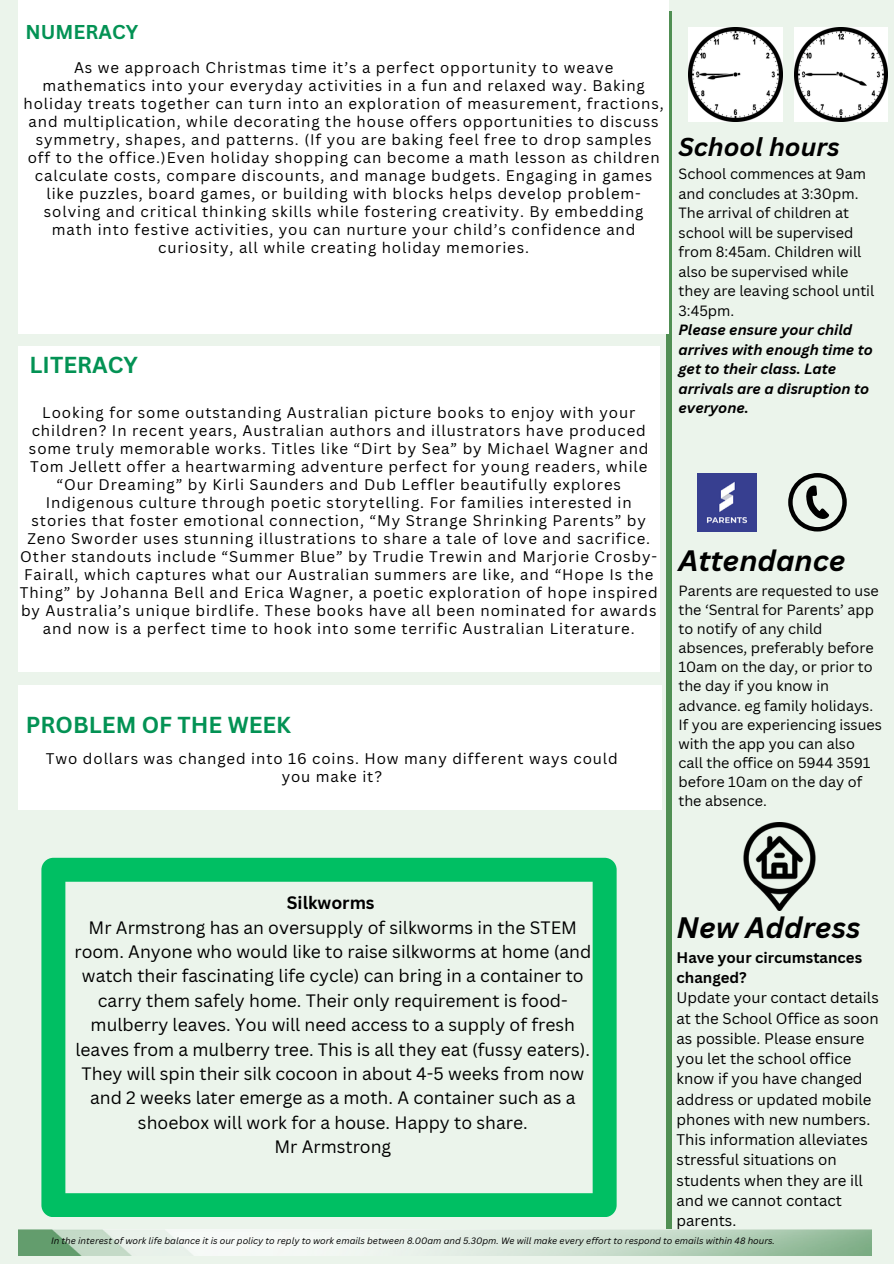
<style>
.page{position:relative;width:894px;height:1264px;background:#fff}
.page>*{position:absolute;margin:0;border:0;box-sizing:border-box;transform-origin:0 0}
.t1{font:italic 700 28.8px "Canva Sans";color:#000}
.t2{font:italic 700 25.2px "Canva Sans";color:#000}
.t3{font:700 22.5px "Canva Sans";color:#039254}
.t4{font:700 19.5px "Canva Sans";color:#039254}
.t5{font:17.55px/24.3px "Canva Sans";color:#000;text-align:center}
.t6{font:15px/18px "Canva Sans";letter-spacing:.06em;color:#000;text-align:center}
.t7{font:15px/20.2px "Canva Sans";color:#000}
.t8{font:14.4px/19.5px "Canva Sans";color:#000}
.t9{font:italic 9px "Canva Sans";color:#000}
.s1{font-weight:700;font-style:italic}
.s2{font-weight:700}
</style>
<div class="page">
<div style="left:0;top:0;width:893px;height:1263px;background:#ebf4eb"></div>
<div style="left:665px;top:11px;width:6px;height:1217px;background:#508f53"></div>
<img style="left:743px;top:822px;width:73px;height:88px">
<svg style="left:788px;top:473px;width:58px;height:58px"></svg>
<img style="left:697px;top:473px;width:59px;height:58px">
<img style="left:688px;top:28px;width:93px;height:93px">
<img style="left:794px;top:28px;width:93px;height:93px">
<img style="left:19px;top:1229px;width:851px;height:26px">
<div style="left:19px;top:685px;width:642px;height:124px;background:#fff"></div>
<div style="left:19px;top:0;width:649px;height:334px;background:#fff"></div>
<div style="left:19px;top:346px;width:640px;height:325px;background:#fff"></div>
<svg style="left:41px;top:857px;width:575px;height:359px"></svg>
<p class="t4" style="left:25px;top:18px;width:114px">NUMERACY</p>
<p class="t6" style="left:23px;top:58px;width:641px">As we approach Christmas time it’s a perfect opportunity to weave mathematics into your everyday activities in a fun and relaxed way. Baking holiday treats together can turn into an exploration of measurement, fractions, and multiplication, while decorating the house offers opportunities to discuss symmetry, shapes, and patterns. (If you are baking feel free to drop samples off to the office.)Even holiday shopping can become a math lesson as children calculate costs, compare discounts, and manage budgets. Engaging in games like puzzles, board games, or building with blocks helps develop problem&shy;solving and critical thinking skills while fostering creativity. By embedding math into festive activities, you can nurture your child’s confidence and curiosity, all while creating holiday memories.</p>
<h3 class="t3" style="left:30px;top:349px;width:110px">LITERACY</h3>
<p class="t6" style="left:20px;top:403px;width:639px">Looking for some outstanding Australian picture books to enjoy with your children? In recent years, Australian authors and illustrators have produced some truly memorable works. Titles like “Dirt by Sea” by Michael Wagner and Tom Jellett offer a heartwarming adventure perfect for young readers, while “Our Dreaming” by Kirli Saunders and Dub Leffler beautifully explores Indigenous culture through poetic storytelling. For families interested in stories that foster emotional connection, “My Strange Shrinking Parents” by Zeno Sworder uses stunning illustrations to share a tale of love and sacrifice.<br>Other standouts include “Summer Blue” by Trudie Trewin and Marjorie Crosby-Fairall, which captures what our Australian summers are like, and “Hope Is the Thing” by Johanna Bell and Erica Wagner, a poetic exploration of hope inspired by Australia’s unique birdlife. These books have all been nominated for awards and now is a perfect time to hook into some terrific Australian Literature.</p>
<h1 class="t3" style="left:26px;top:708px;width:266px">PROBLEM OF THE WEEK</h1>
<p class="t6" style="left:46px;top:749px;width:573px">Two dollars was changed into 16 coins. How many different ways could you make it?</p>
<p class="t2" style="left:678px;top:129px;width:162px">School hours</p>
<p class="t8" style="left:678px;top:164px;width:197px">School commences at 9am and concludes at 3:30pm.<br>The arrival of children at school will be supervised from 8:45am. Children will also be supervised while they are leaving school until<br>3:45pm.<br><span class="s1">Please ensure your child arrives with enough time to get to their class. Late arrivals are a disruption to everyone.</span></p>
<h4 class="t1" style="left:678px;top:540px;width:168px">Attendance</h4>
<h4 class="t8" style="left:678px;top:580px;width:205px">Parents are requested to use the ‘Sentral for Parents’ app to notify of any child absences, preferably before<br>10am on the day, or prior to the day if you know in advance. eg family holidays.<br>If you are experiencing issues with the app you can also call the office on 5944 3591 before 10am on the day of the absence.</h4>
<p class="t5" style="left:74px;top:890px;width:518px"><span class="s2">Silkworms<br></span>Mr Armstrong has an oversupply of silkworms in the STEM room. Anyone who would like to raise silkworms at home (and watch their fascinating life cycle) can bring in a container to carry them safely home. Their only requirement is food&shy;mulberry leaves. You will need access to a supply of fresh leaves from a mulberry tree. This is all they eat (fussy eaters).<br>They will spin their silk cocoon in about 4-5 weeks from now and 2 weeks later emerge as a moth. A container such as a shoebox will work for a house. Happy to share.<br>Mr Armstrong</p>
<p class="t1" style="left:676px;top:907px;width:185px">New Address</p>
<p class="t7" style="left:676px;top:946px;width:204px"><span class="s2">Have your circumstances changed?<br></span>Update your contact details at the School Office as soon as possible. Please ensure you let the school office know if you have changed address or updated mobile phones with new numbers.<br>This information alleviates stressful situations on students when they are ill and we cannot contact parents.</p>
<h4 class="t9" style="left:51px;top:1234px;width:725px">In the interest of work life balance it is our policy to reply to work emails between 8.00am and 5.30pm. We will make every effort to respond to emails within 48 hours.</h4>
</div>
